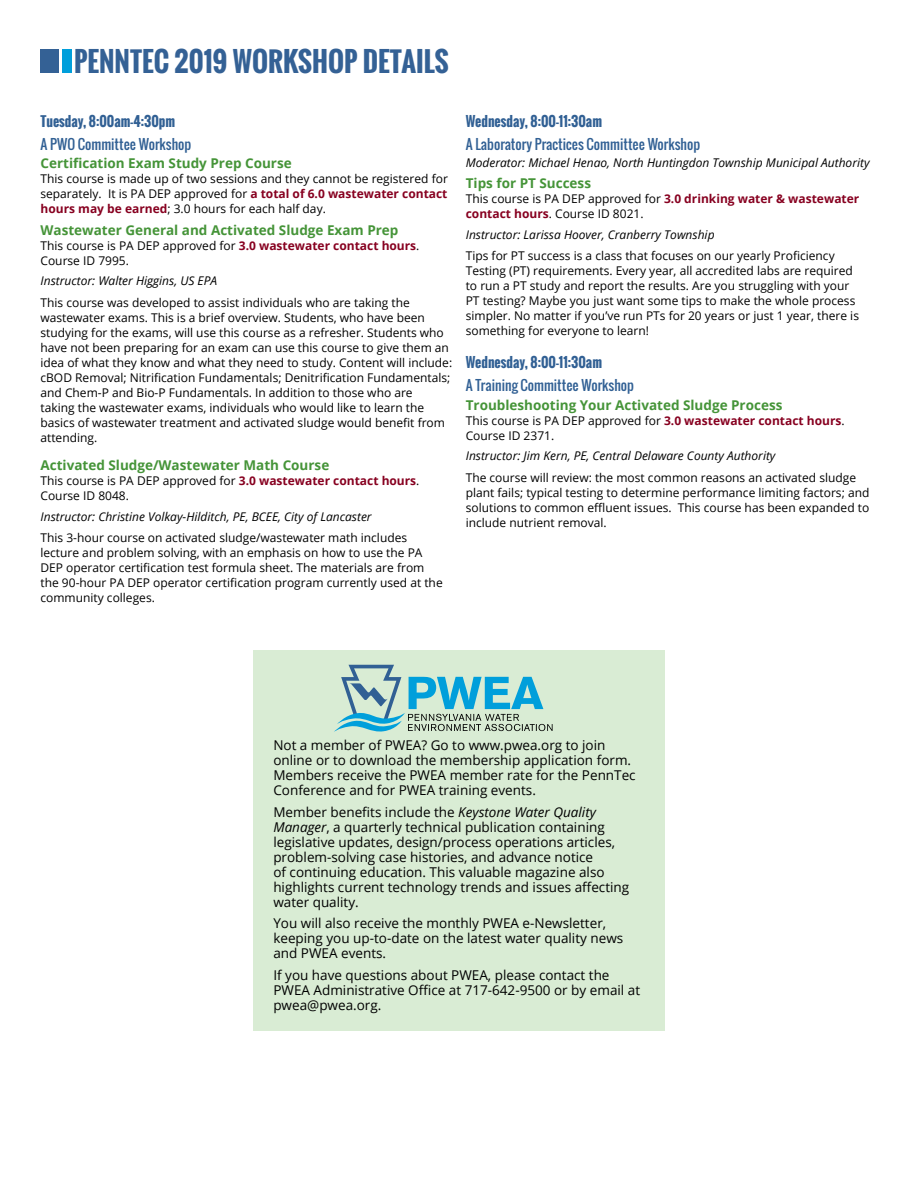
<style>
.page{position:relative;width:918px;height:1188px;background:#fff}
.page>*{position:absolute;margin:0;border:0;box-sizing:border-box;transform-origin:0 0}
.t1{font:700 27px "Oswald";color:#346195}
.t2{font:13.5px/15px "Open Sans";color:#000}
.t3{font:700 13.5px "Open Sans";color:#459438}
.t4{font:13.5px "Oswald";color:#316094}
.t5{font:700 13.5px "Oswald";color:#316094}
.t6{font:12px/15px "Open Sans";color:#000}
.t7{font:italic 12px "Open Sans";color:#000}
.s1{font-weight:700;color:#870020}
.s2{font-style:italic}
</style>
<div class="page">
<div style="left:40px;top:49px;width:19px;height:24px;background:#346195"></div>
<div style="left:63px;top:49px;width:9px;height:24px;background:#009fdb"></div>
<div style="left:253px;top:650px;width:412px;height:381px;background:#d9ecd4"></div>
<svg style="left:334px;top:665px;width:219px;height:67px"></svg>
<h1 class="t1" style="left:74px;top:41px;width:376px">PENNTEC 2019 WORKSHOP DETAILS</h1>
<p class="t5" style="left:40px;top:111px;width:136px">Tuesday, 8:00am-4:30pm</p>
<p class="t4" style="left:40px;top:134px;width:152px">A PWO Committee Workshop</p>
<p class="t3" style="left:40px;top:154px;width:253px">Certification Exam Study Prep Course</p>
<p class="t6" style="left:40px;top:171px;width:409px;text-align:justify">This course is made up of two sessions and they cannot be registered for separately. It is PA DEP approved for <span class="s1">a total of 6.0 wastewater contact hours may be earned</span>; 3.0 hours for each half day.</p>
<p class="t3" style="left:40px;top:220px;width:359px">Wastewater General and Activated Sludge Exam Prep</p>
<p class="t6" style="left:40px;top:238px;width:380px">This course is PA DEP approved for <span class="s1">3.0 wastewater contact hours</span>.<br>Course ID 7995.</p>
<p class="t7" style="left:40px;top:273px;width:178px">Instructor: Walter Higgins, US EPA</p>
<p class="t6" style="left:40px;top:295px;width:413px">This course was developed to assist individuals who are taking the wastewater exams. This is a brief overview. Students, who have been studying for the exams, will use this course as a refresher. Students who have not been preparing for an exam can use this course to give them an idea of what they know and what they need to study. Content will include: cBOD Removal; Nitrification Fundamentals; Denitrification Fundamentals; and Chem-P and Bio-P Fundamentals. In addition to those who are<br>taking the wastewater exams, individuals who would like to learn the basics of wastewater treatment and activated sludge would benefit from attending.</p>
<p class="t3" style="left:40px;top:456px;width:290px">Activated Sludge/Wastewater Math Course</p>
<p class="t6" style="left:40px;top:473px;width:380px">This course is PA DEP approved for <span class="s1">3.0 wastewater contact hours</span>.<br>Course ID 8048.</p>
<p class="t7" style="left:40px;top:508px;width:333px">Instructor: Christine Volkay-Hilditch, PE, BCEE, City of Lancaster</p>
<p class="t6" style="left:40px;top:530px;width:404px">This 3-hour course on activated sludge/wastewater math includes lecture and problem solving, with an emphasis on how to use the PA DEP operator certification test formula sheet. The materials are from the 90-hour PA DEP operator certification program currently used at the community colleges.</p>
<p class="t5" style="left:466px;top:111px;width:138px">Wednesday, 8:00-11:30am</p>
<p class="t4" style="left:466px;top:134px;width:236px">A Laboratory Practices Committee Workshop</p>
<p class="t7" style="left:466px;top:154px;width:405px">Moderator: Michael Henao, North Huntingdon Township Municipal Authority</p>
<p class="t3" style="left:466px;top:174px;width:127px">Tips for PT Success</p>
<p class="t6" style="left:466px;top:191px;width:395px">This course is PA DEP approved for <span class="s1">3.0 drinking water &amp; wastewater contact hours</span>. Course ID 8021.</p>
<p class="t7" style="left:466px;top:226px;width:250px">Instructor: Larissa Hoover, Cranberry Township</p>
<p class="t6" style="left:466px;top:248px;width:395px">Tips for PT success is a class that focuses on our yearly Proficiency Testing (PT) requirements. Every year, all accredited labs are required to run a PT study and report the results. Are you struggling with your PT testing? Maybe you just want some tips to make the whole process simpler. No matter if you’ve run PTs for 20 years or just 1 year, there is something for everyone to learn!</p>
<p class="t5" style="left:466px;top:352px;width:138px">Wednesday, 8:00-11:30am</p>
<p class="t4" style="left:466px;top:375px;width:170px">A Training Committee Workshop</p>
<p class="t3" style="left:466px;top:395px;width:318px">Troubleshooting Your Activated Sludge Process</p>
<p class="t6" style="left:466px;top:413px;width:380px">This course is PA DEP approved for <span class="s1">3.0 wastewater contact hours</span>.<br>Course ID 2371.</p>
<p class="t7" style="left:466px;top:448px;width:311px">Instructor: Jim Kern, PE, Central Delaware County Authority</p>
<p class="t6" style="left:466px;top:470px;width:405px">The course will review: the most common reasons an activated sludge plant fails; typical testing to determine performance limiting factors; and solutions to common effluent issues. This course has been expanded to include nutrient removal.</p>
<p class="t2" style="left:273px;top:737px;width:364px">Not a member of PWEA? Go to www.pwea.org to join online or to download the membership application form.<br>Members receive the PWEA member rate for the PennTec Conference and for PWEA training events.</p>
<p class="t2" style="left:273px;top:804px;width:357px">Member benefits include the <span class="s2">Keystone Water Quality Manager</span>, a quarterly technical publication containing legislative updates, design/process operations articles, problem-solving case histories, and advance notice<br>of continuing education. This valuable magazine also highlights current technology trends and issues affecting water quality.</p>
<p class="t2" style="left:273px;top:916px;width:351px">You will also receive the monthly PWEA e-Newsletter, keeping you up-to-date on the latest water quality news and PWEA events.</p>
<p class="t2" style="left:273px;top:967px;width:368px">If you have questions about PWEA, please contact the<br>PWEA Administrative Office at 717-642-9500 or by email at pwea@pwea.org.</p>
</div>
